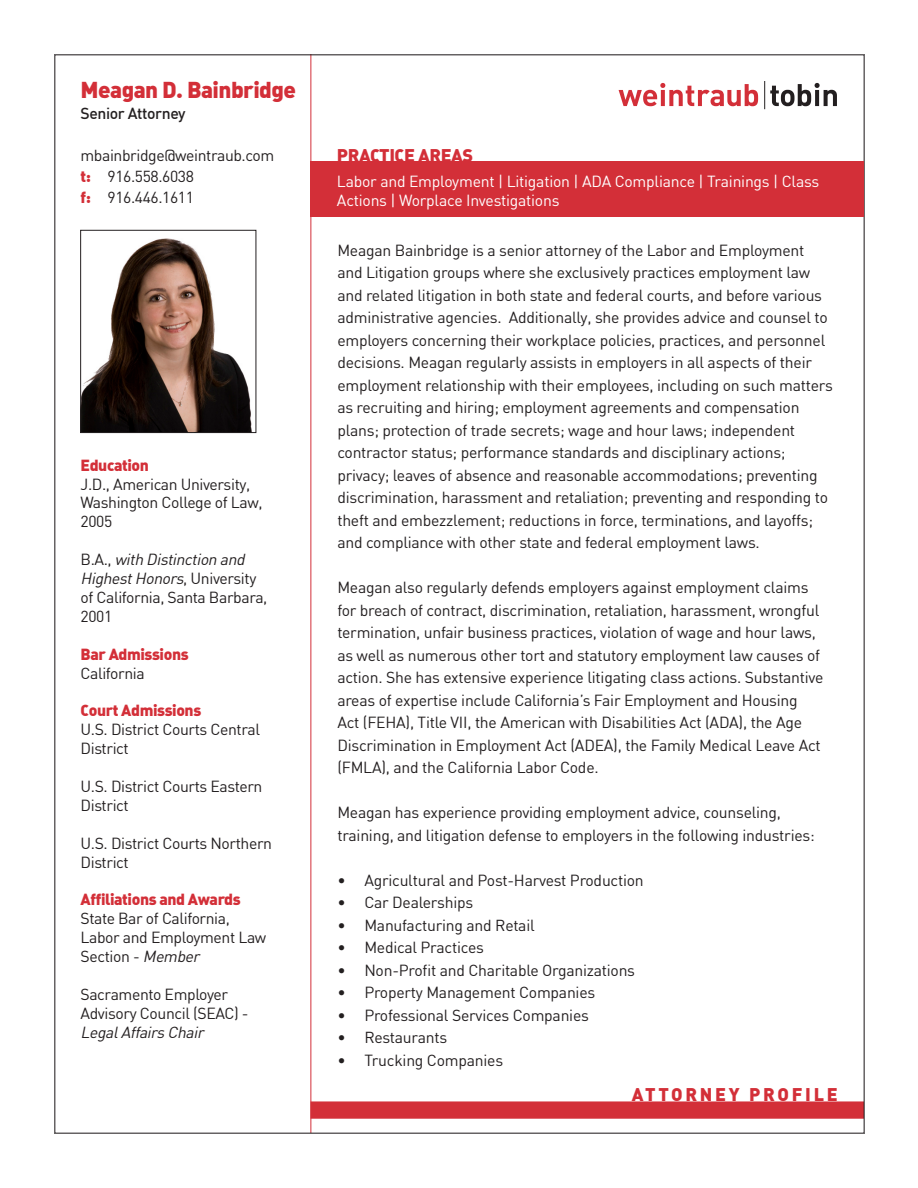
<style>
.page{position:relative;width:918px;height:1188px;background:#fff}
.page>*{position:absolute;margin:0;border:0;box-sizing:border-box;transform-origin:0 0}
.t1{font:22.5px "DIN Black Alternate";letter-spacing:-.025em;color:#d32f38}
.t2{font:18px "DIN Black Alternate";letter-spacing:.15em;color:#d32f38}
.t3{font:18px "DIN Black Alternate";letter-spacing:-.025em;color:#d32f38}
.t4{font:15.75px/22.5px "DIN";letter-spacing:-.015em;color:#231f20}
.t5{font:15.75px/18.9px "DIN";letter-spacing:-.015em;color:#fff}
.t6{font:15.75px "DIN Black Alternate";letter-spacing:-.025em;color:#d32f38}
.t7{font:italic 15.75px "DIN";color:#231f20}
.t8{font:500 15.75px "DIN";letter-spacing:-.025em;color:#231f20}
.s1{font-family:"DIN Black Alternate";color:#d32f38}
.s2{font-style:italic}
</style>
<div class="page">
<hr style="left:310px;top:54px;width:1px;height:1079px;background:#d32f38">
<svg style="left:619px;top:83px;width:139px;height:23px"></svg>
<svg style="left:764px;top:81px;width:73px;height:28px"></svg>
<div style="left:310px;top:1101px;width:554px;height:18px;background:#d32f38;border:2px solid #d32f38"></div>
<div style="left:310px;top:162px;width:554px;height:55px;background:#d32f38"></div>
<img style="left:83px;top:238px;width:169px;height:193px">
<div style="left:81px;top:230px;width:175px;height:203px;border:1px solid #231f20"></div>
<p class="t1" style="left:81px;top:75px;width:217px">Meagan D. Bainbridge</p>
<p class="t8" style="left:81px;top:103px;width:107px">Senior Attorney</p>
<p class="t4" style="left:81px;top:144px;width:195px">mbainbridge@weintraub.com</p>
<p class="t4" style="left:81px;top:165px;width:115px"><span class="s1">t:</span> 916.558.6038</p>
<p class="t4" style="left:81px;top:186px;width:115px"><span class="s1">f:</span> 916.446.1611</p>
<p class="t6" style="left:81px;top:454px;width:70px">Education</p>
<p class="t4" style="left:81px;top:474px;width:184px;line-height:18.9px">J.D., American University,<br>Washington College of Law,<br>2005</p>
<p class="t4" style="left:81px;top:550px;width:188px;line-height:18.9px">B . A . , <span class="s2">with Distinction and<br>HighestHonors</span>, U n i ve rs i ty of California, Santa Barbara,<br>2001</p>
<p class="t6" style="left:81px;top:643px;width:110px">Bar Admissions</p>
<p class="t4" style="left:81px;top:661px;width:66px">California</p>
<p class="t6" style="left:81px;top:700px;width:122px">Court Admissions</p>
<p class="t4" style="left:81px;top:720px;width:181px;line-height:18.9px">U.S. District Courts Central<br>District</p>
<p class="t4" style="left:81px;top:777px;width:183px;line-height:18.9px">U.S. District Courts Eastern<br>District</p>
<p class="t4" style="left:81px;top:833px;width:193px;line-height:18.9px">U.S. District Courts Northern<br>District</p>
<p class="t6" style="left:81px;top:889px;width:162px">Affiliations and Awards</p>
<p class="t4" style="left:81px;top:909px;width:187px;line-height:18.9px">State Bar of California,<br>Labor and Employment Law<br>Section - <span class="s2">Member</span></p>
<p class="t4" style="left:81px;top:984px;width:170px;line-height:18.9px">Sacramento Employer<br>Advisory Council (SEAC) -</p>
<p class="t7" style="left:81px;top:1022px;width:128px">LegalAffairsChair</p>
<p class="t3" style="left:337px;top:143px;width:138px">PRACTICE AREAS</p>
<p class="t5" style="left:337px;top:171px;width:484px">Labor and Employment | Litigation | ADA Compliance | Trainings | Class<br>Actions | Worplace Investigations</p>
<p class="t4" style="left:337px;top:238px;width:497px">Meagan Bainbridge is a senior attorney of the Labor and Employment and Litigation groups where she exclusively practices employment law and related litigation in both state and federal courts, and before various administrative agencies. Additionally, she provides advice and counsel to employers concerning their workplace policies, practices, and personnel decisions. Meagan regularly assists in employers in all aspects of their employment relationship with their employees, including on such matters as recruiting and hiring; employment agreements and compensation plans; protection of trade secrets; wage and hour laws; independent contractor status; performance standards and disciplinary actions; privacy; leaves of absence and reasonable accommodations; preventing discrimination, harassment and retaliation; preventing and responding to theft and embezzlement; reductions in force, terminations, and layoffs; and compliance with other state and federal employment laws.</p>
<p class="t4" style="left:337px;top:576px;width:488px">Meagan also regularly defends employers against employment claims for breach of contract, discrimination, retaliation, harassment, wrongful termination, unfair business practices, violation of wage and hour laws, as well as numerous other tort and statutory employment law causes of action. She has extensive experience litigating class actions. Substantive areas of expertise include California’s Fair Employment and Housing Act (FEHA), Title VII, the American with Disabilities Act (ADA), the Age Discrimination in Employment Act (ADEA), the Family Medical Leave Act (FMLA), and the California Labor Code.</p>
<p class="t4" style="left:337px;top:801px;width:479px">Meagan has experience providing employment advice, counseling, training, and litigation defense to employers in the following industries:</p>
<p class="t4" style="left:337px;top:868px;width:308px">• Agricultural and Post-Harvest Production</p>
<p class="t4" style="left:337px;top:891px;width:137px">• Car Dealerships</p>
<p class="t4" style="left:337px;top:913px;width:199px">• Manufacturing and Retail</p>
<p class="t4" style="left:337px;top:936px;width:148px">• Medical Practices</p>
<p class="t4" style="left:337px;top:958px;width:299px">• Non-Profit and Charitable Organizations</p>
<p class="t4" style="left:337px;top:981px;width:259px">• Property Management Companies</p>
<p class="t4" style="left:337px;top:1003px;width:253px">• Professional Services Companies</p>
<p class="t4" style="left:337px;top:1026px;width:111px">• Restaurants</p>
<p class="t4" style="left:337px;top:1048px;width:167px">• Trucking Companies</p>
<p class="t2" style="left:632px;top:1083px;width:207px">ATTORNEY PROFILE</p>
</div>
